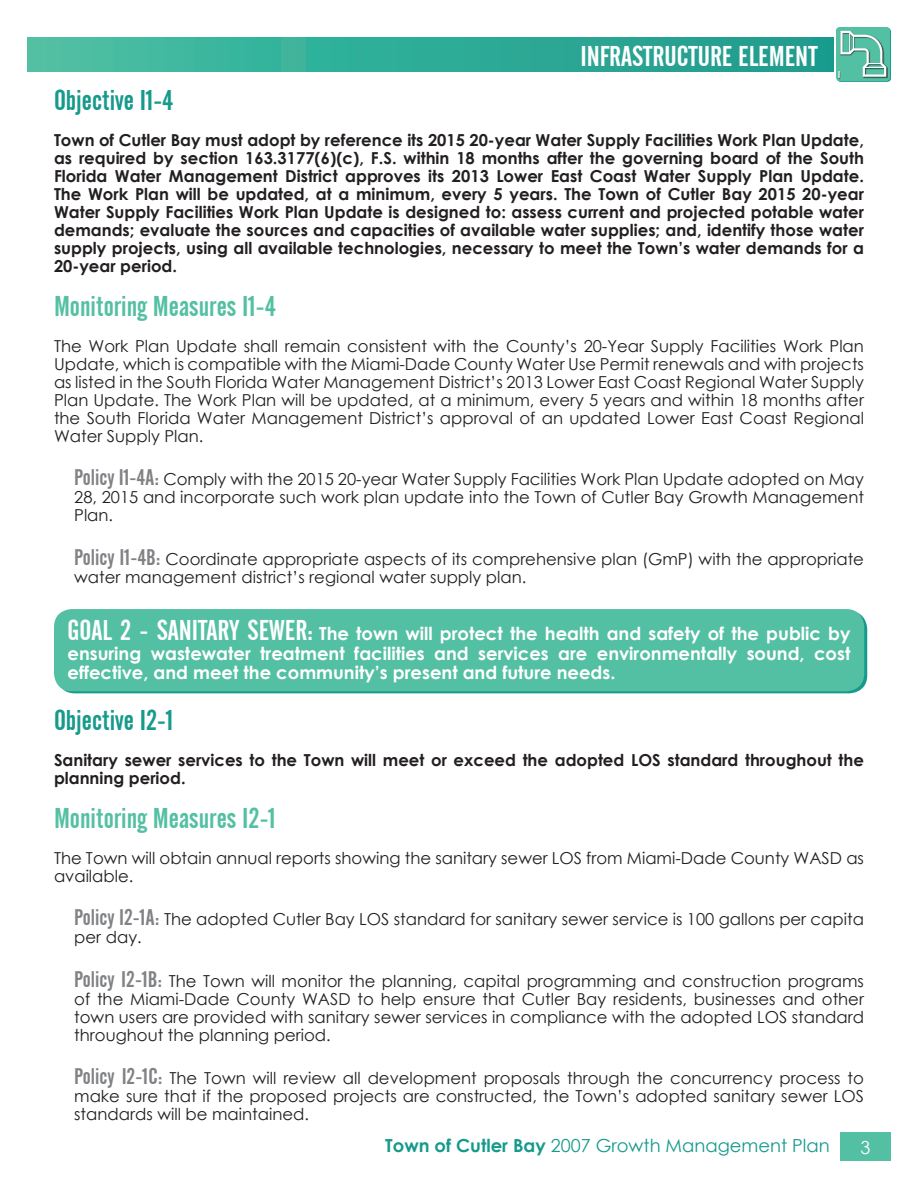
<style>
.page{position:relative;width:918px;height:1188px;background:#fff}
.page>*{position:absolute;margin:0;border:0;box-sizing:border-box;transform-origin:0 0}
.Paragraph_Style_1{font:28.5px "Alternate Gothic No 2 BT";color:#54c0a3}
.Paragraph_Style_1-2{font:28.5px "Alternate Gothic No 2 BT";color:#169a8c}
.t1{font:28.5px "Alternate Gothic No 2 BT";color:#fff}
.t2{font:700 18px/19.5px "Century Gothic";color:#fff;text-align:justify}
.t3{font:18px "Century Gothic";color:#169a8c}
.t4{font:18px "Century Gothic";color:#fff}
.Paragraph_Style_1-3{font:16.5px/18px "Century Gothic";color:#231f20;text-align:justify}
.Paragraph_Style_1-4{font:700 16.5px/18px "Century Gothic";color:#231f20;text-align:justify}
.t5{font:700 9.6px "Century Gothic";color:#fff}
.s1{font-family:"Alternate Gothic No 2 BT";font-size:22.5px;color:#808285}
.s2{font-family:"Alternate Gothic No 2 BT";font-weight:400;font-size:28.5px}
.s3{font-weight:700}
</style>
<div class="page">
<div style="left:840px;top:1133px;width:51px;height:28px;background:#54c0a3"></div>
<div style="left:27px;top:38px;width:807px;height:34px;background:linear-gradient(to right,#49c0a3,#1b9a8d)"></div>
<svg style="left:837px;top:28px;width:54px;height:54px"></svg>
<div style="left:836px;top:27px;width:54px;height:54px;background:#54c0a3;border-radius:4px"></div>
<div style="left:840px;top:31px;width:48px;height:47px;background:#231f20;opacity:.75"></div>
<svg style="left:838px;top:31px;width:48px;height:49px"></svg>
<div style="left:57px;top:611px;width:810px;height:82px;background:linear-gradient(to bottom,#179b8c,#1e9f8f);border-radius:18px"></div>
<div style="left:54px;top:609px;width:810px;height:82px;background:#54c0a3;border-radius:18px"></div>
<h1 class="t1" style="left:580px;top:40px;width:239px">INFRASTRUCTURE ELEMENT</h1>
<p class="t5" style="left:838px;top:68px;width:4px">I</p>
<p class="Paragraph_Style_1-2" style="left:54px;top:84px;width:121px">Objective I1-4</p>
<p class="Paragraph_Style_1-4" style="left:54px;top:130px;width:812px">Town of Cutler Bay must adopt by reference its 2015 20-year Water Supply Facilities Work Plan Update, as required by section 163.3177(6)(c), F.S. within 18 months after the governing board of the South Florida Water Management District approves its 2013 Lower East Coast Water Supply Plan Update.<br>The Work Plan will be updated, at a minimum, every 5 years. The Town of Cutler Bay 2015 20-year Water Supply Facilities Work Plan Update is designed to: assess current and projected potable water demands; evaluate the sources and capacities of available water supplies; and, identify those water supply projects, using all available technologies, necessary to meet the Town’s water demands for a 20-year period.</p>
<p class="Paragraph_Style_1" style="left:54px;top:290px;width:224px">Monitoring Measures I1-4</p>
<p class="Paragraph_Style_1-3" style="left:54px;top:336px;width:812px">The Work Plan Update shall remain consistent with the County’s 20-Year Supply Facilities Work Plan Update, which is compatible with the Miami-Dade County Water Use Permit renewals and with projects as listed in the South Florida Water Management District’s 2013 Lower East Coast Regional Water Supply Plan Update. The Work Plan will be updated, at a minimum, every 5 years and within 18 months after the South Florida Water Management District’s approval of an updated Lower East Coast Regional Water Supply Plan.</p>
<p class="Paragraph_Style_1-3" style="left:74px;top:470px;width:791px"><span class="s1">Policy I1-4A:</span> Comply with the 2015 20-year Water Supply Facilities Work Plan Update adopted on May 28, 2015 and incorporate such work plan update into the Town of Cutler Bay Growth Management Plan.</p>
<p class="Paragraph_Style_1-3" style="left:74px;top:549px;width:791px"><span class="s1">Policy I1-4B:</span> Coordinate appropriate aspects of its comprehensive plan (GmP) with the appropriate water management district’s regional water supply plan.</p>
<p class="t2" style="left:68px;top:623px;width:784px"><span class="s2">GOAL 2 - SANITARY SEWER:</span> The town will protect the health and safety of the public by ensuring wastewater treatment facilities and services are environmentally sound, cost effective, and meet the community’s present and future needs.</p>
<p class="Paragraph_Style_1-2" style="left:54px;top:705px;width:121px">Objective I2-1</p>
<p class="Paragraph_Style_1-4" style="left:54px;top:751px;width:811px">Sanitary sewer services to the Town will meet or exceed the adopted LOS standard throughout the planning period.</p>
<p class="Paragraph_Style_1" style="left:54px;top:802px;width:223px">Monitoring Measures I2-1</p>
<p class="Paragraph_Style_1-3" style="left:54px;top:849px;width:812px">The Town will obtain annual reports showing the sanitary sewer LOS from Miami-Dade County WASD as available.</p>
<p class="Paragraph_Style_1-3" style="left:74px;top:910px;width:791px"><span class="s1">Policy I2-1A:</span> The adopted Cutler Bay LOS standard for sanitary sewer service is 100 gallons per capita per day.</p>
<p class="Paragraph_Style_1-3" style="left:74px;top:972px;width:791px"><span class="s1">Policy I2-1B:</span> The Town will monitor the planning, capital programming and construction programs of the Miami-Dade County WASD to help ensure that Cutler Bay residents, businesses and other town users are provided with sanitary sewer services in compliance with the adopted LOS standard throughout the planning period.</p>
<p class="Paragraph_Style_1-3" style="left:74px;top:1069px;width:791px"><span class="s1">Policy I2-1C:</span> The Town will review all development proposals through the concurrency process to make sure that if the proposed projects are constructed, the Town’s adopted sanitary sewer LOS standards will be maintained.</p>
<p class="t3" style="left:385px;top:1133px;width:446px"><span class="s3">Town of Cutler Bay</span> 2007 Growth Management Plan</p>
<p class="t4" style="left:861px;top:1135px;width:11px">3</p>
</div>
